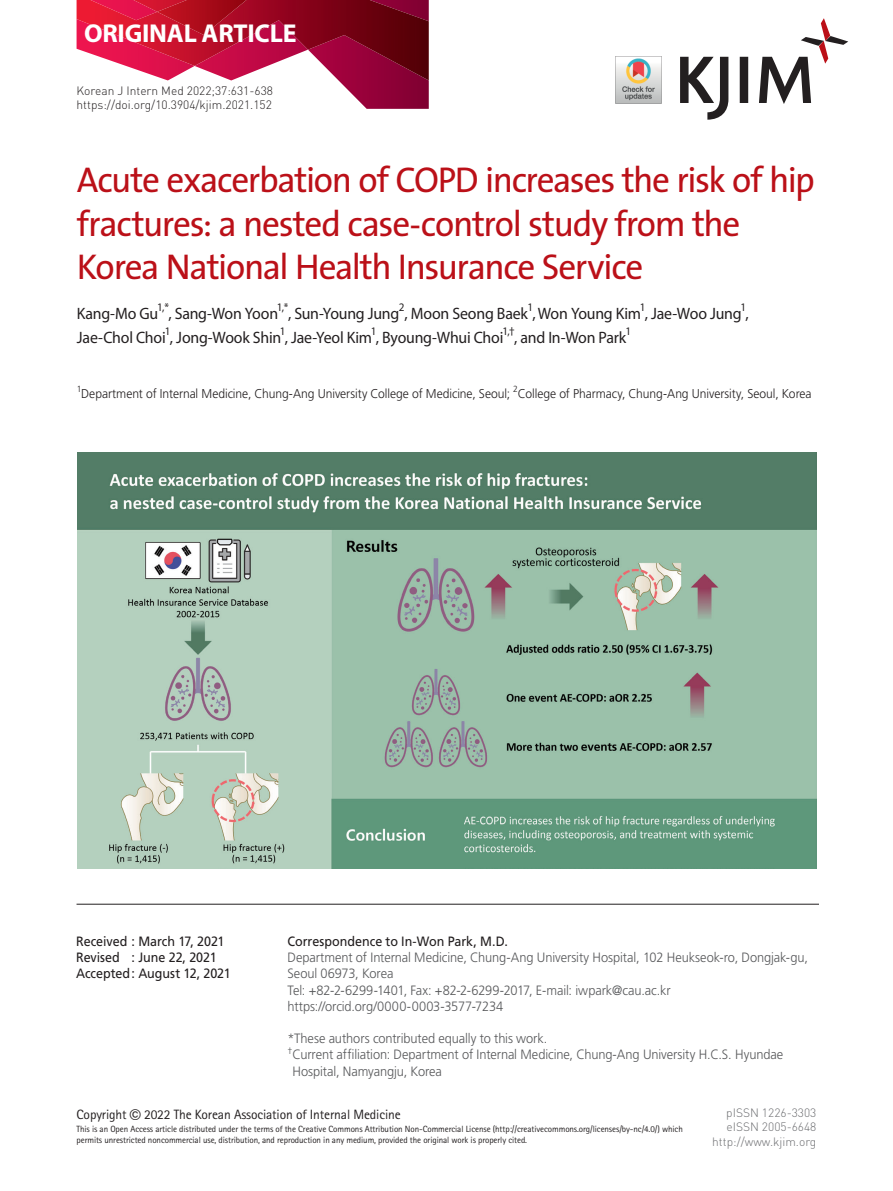
<style>
.page{position:relative;width:893px;height:1191px;background:#fff}
.page>*{position:absolute;margin:0;border:0;box-sizing:border-box;transform-origin:0 0}
.논문제목{font:36px/43.2px "The Sans";letter-spacing:-.035em;color:#bb1018}
.t1{font:700 25.95px "Myriad Pro";letter-spacing:-.01em;color:#fff}
.저자{font:16.5px/24px "Myriad Pro";letter-spacing:-.01em;color:#231f20;scale:.96 1}
.교신저자{font:300 13.5px/16.2px "Frutiger LT Std";letter-spacing:-.005em;color:#57585a;scale:.95 1}
.교신저자-2{font:13.5px "Frutiger LT Std";letter-spacing:-.005em;color:#231f20;scale:.93 1}
.t2{font:13.5px "Rotis Sans Serif Std";letter-spacing:-.01em;color:#231f20}
.소속{font:300 12.75px "Frutiger LT Std";letter-spacing:-.005em;color:#231f20;scale:.95 1}
.t3{font:300 12px "DIN Pro";color:#231f20}
.t4{font:300 12px/14.4px "DIN Pro";color:#6c6d70;text-align:right}
.t5{font:9px/10.8px "Rotis Sans Serif Std";letter-spacing:-.01em;color:#231f20}
.s1{font-family:"Helvetica";font-size:15px}
</style>
<div class="page">
<svg style="left:167px;top:80px;width:262px;height:29px"></svg>
<img style="left:77px;top:0;width:352px;height:80px">
<img style="left:157px;top:0;width:132px;height:35px">
<svg style="left:680px;top:18px;width:168px;height:102px"></svg>
<hr style="left:77px;top:903px;width:742px;height:1px;background:#231f20">
<img style="left:77px;top:452px;width:739px;height:416px">
<img style="left:615px;top:56px;width:47px;height:47px">
<h2 class="t1" style="left:84px;top:17px;width:214px">ORIGINAL ARTICLE</h2>
<p class="t3" style="left:77px;top:82px;width:198px">Korean J Intern Med 2022;37:631-638</p>
<p class="t3" style="left:77px;top:96px;width:197px">https://doi.org/10.3904/kjim.2021.152</p>
<p class="논문제목" style="left:77px;top:158px;width:739px">Acute exacerbation of COPD increases the risk of hip fractures: a nested case-control study from the<br>Korea National Health Insurance Service</p>
<p class="저자" style="left:77px;top:301px;width:701px">Kang-Mo Gu<sup>1,*</sup>, Sang-Won Yoon<sup>1,*</sup>, Sun-Young Jung<sup>2</sup>, Moon Seong Baek<sup>1</sup>,Won Young Kim<sup>1</sup>, Jae-Woo Jung<sup>1</sup>,<br>Jae-Chol Choi<sup>1</sup>, Jong-Wook Shin<sup>1</sup>, Jae-Yeol Kim<sup>1</sup>, Byoung-Whui Choi<sup>1,†</sup>, and In-Won Park<sup>1</sup></p>
<p class="소속" style="left:77px;top:386px;width:775px"><sup>1</sup>Department of Internal Medicine, Chung-Ang University College of Medicine, Seoul; <sup>2</sup>College of Pharmacy, Chung-Ang University, Seoul, Korea</p>
<p class="교신저자-2" style="left:76px;top:933px;width:161px">Received : March 17, 2021</p>
<p class="교신저자-2" style="left:76px;top:949px;width:153px">Revised : June 22, 2021</p>
<p class="교신저자-2" style="left:76px;top:965px;width:168px">Accepted: August 12, 2021</p>
<p class="교신저자-2" style="left:287px;top:933px;width:239px">Correspondence to In-Won Park, M.D.</p>
<p class="교신저자" style="left:287px;top:949px;width:549px">Department of Internal Medicine, Chung-Ang University Hospital, 102 Heukseok-ro, Dongjak-gu,<br>Seoul 06973, Korea</p>
<p class="교신저자" style="left:287px;top:982px;width:405px">Tel: +82-2-6299-1401, Fax: +82-2-6299-2017, E-mail: iwpark@cau.ac.kr</p>
<p class="교신저자" style="left:287px;top:998px;width:229px">https://orcid.org/0000-0003-3577-7234</p>
<p class="교신저자" style="left:287px;top:1030px;width:275px">*These authors contributed equally to this work.</p>
<p class="교신저자" style="left:292px;top:1046px;width:518px;text-indent:-5px"><sup>†</sup>Current affiliation: Department of Internal Medicine, Chung-Ang University H.C.S. Hyundae<br>Hospital, Namyangju, Korea</p>
<p class="t2" style="left:77px;top:1106px;width:326px">Copyright <span class="s1">©</span> 2022 The Korean Association of Internal Medicine</p>
<p class="t5" style="left:77px;top:1123px;width:608px">This is an Open Access article distributed under the terms of the Creative Commons Attribution Non-Commercial License (http://creativecommons.org/licenses/by-nc/4.0/) which permits unrestricted noncommercial use, distribution, and reproduction in any medium, provided the original work is properly cited.</p>
<p class="t4" style="left:712px;top:1105px;width:106px">pISSN 1226-3303 eISSN 2005-6648 http://www.kjim.org</p>
</div>
